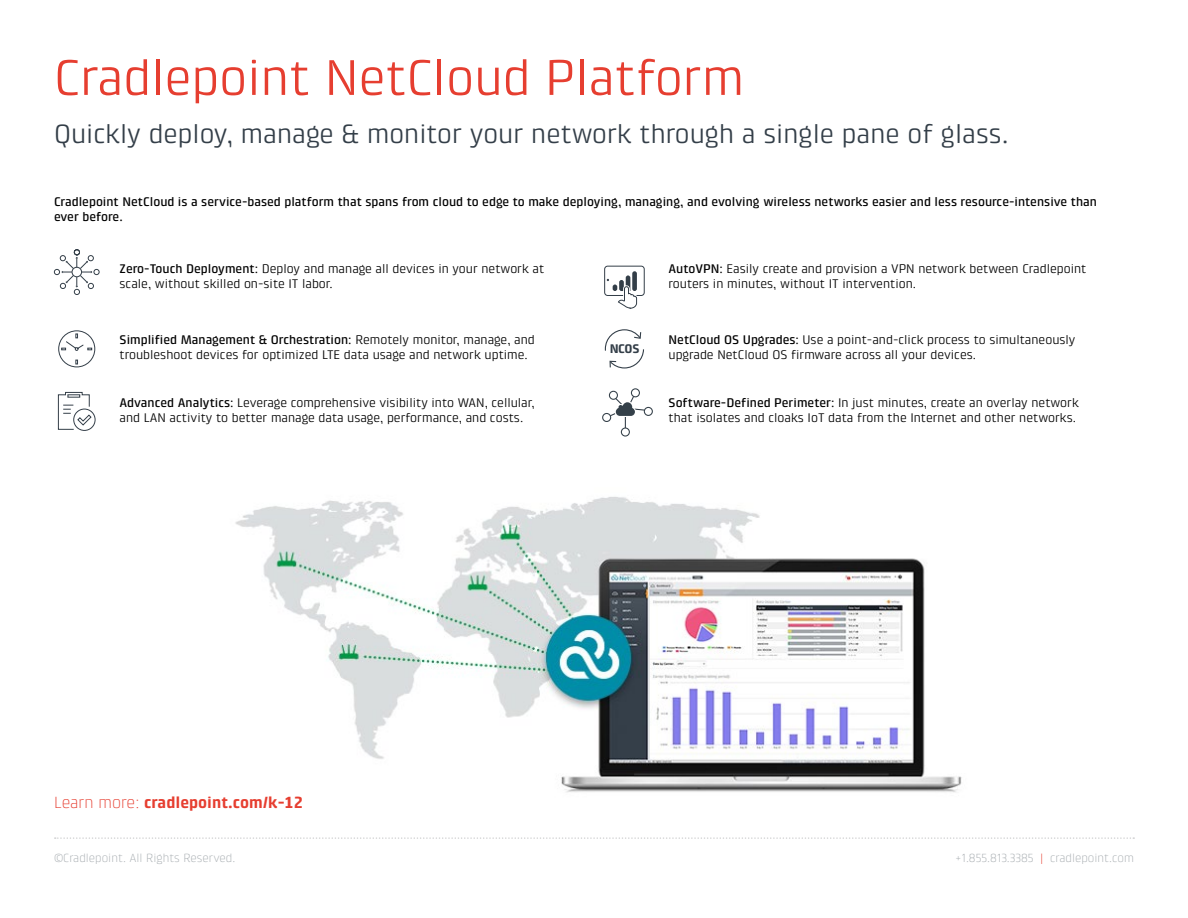
<style>
.page{position:relative;width:1188px;height:918px;background:#fff}
.page>*{position:absolute;margin:0;border:0;box-sizing:border-box;transform-origin:0 0}
.t1{font:51px "Klint Pro";color:#e63e30}
.t2{font:27px "Klint Pro";color:#333e48}
.t3{font:700 16.5px "Klint Pro";color:#e63e30}
.t4{font:12.75px/15px "Klint Pro";color:#000}
.t5{font:500 12.75px/15px "Klint Pro";color:#000}
.t6{font:700 12.75px "Klint Pro";color:#333e48}
.t7{font:300 12px "Klint LT Pro";color:#a3a9ad}
.s1{font-weight:500}
.s2{font-family:"Klint LT Pro";font-weight:300}
.s3{color:#e63e30}
</style>
<div class="page">
<svg style="left:55px;top:837px;width:1079px;height:2px"></svg>
<svg style="left:54px;top:249px;width:46px;height:46px"></svg>
<svg style="left:58px;top:330px;width:38px;height:38px"></svg>
<svg style="left:58px;top:392px;width:38px;height:39px"></svg>
<svg style="left:604px;top:265px;width:41px;height:44px"></svg>
<img style="left:235px;top:497px;width:727px;height:296px">
<svg style="left:604px;top:329px;width:40px;height:40px"></svg>
<svg style="left:602px;top:388px;width:51px;height:49px"></svg>
<h1 class="t1" style="left:54px;top:49px;width:692px">Cradlepoint NetCloud Platform</h1>
<h2 class="t2" style="left:54px;top:118px;width:956px">Quickly deploy, manage &amp; monitor your network through a single pane of glass.</h2>
<p class="t5" style="left:54px;top:194px;width:1045px">Cradlepoint NetCloud is a service-based platform that spans from cloud to edge to make deploying, managing, and evolving wireless networks easier and less resource-intensive than ever before.</p>
<p class="t4" style="left:120px;top:261px;width:426px"><span class="s1">Zero-Touch Deployment:</span> Deploy and manage all devices in your network at scale, without skilled on-site IT labor.</p>
<p class="t4" style="left:120px;top:332px;width:417px"><span class="s1">Simplified Management &amp; Orchestration:</span> Remotely monitor, manage, and troubleshoot devices for optimized LTE data usage and network uptime.</p>
<p class="t4" style="left:120px;top:395px;width:417px"><span class="s1">Advanced Analytics:</span> Leverage comprehensive visibility into WAN, cellular, and LAN activity to better manage data usage, performance, and costs.</p>
<p class="t6" style="left:610px;top:342px;width:31px">NCOS</p>
<p class="t4" style="left:669px;top:261px;width:419px"><span class="s1">AutoVPN:</span> Easily create and provision a VPN network between Cradlepoint routers in minutes, without IT intervention.</p>
<p class="t4" style="left:669px;top:332px;width:408px"><span class="s1">NetCloud OS Upgrades:</span> Use a point-and-click process to simultaneously upgrade NetCloud OS firmware across all your devices.</p>
<p class="t4" style="left:669px;top:395px;width:412px"><span class="s1">Software-Defined Perimeter:</span> In just minutes, create an overlay network that isolates and cloaks IoT data from the Internet and other networks.</p>
<p class="t3" style="left:54px;top:793px;width:251px"><span class="s2">Learn more:</span> cradlepoint.com/k-12</p>
<p class="t7" style="left:54px;top:851px;width:183px">©Cradlepoint. All Rights Reserved.</p>
<p class="t7" style="left:955px;top:851px;width:180px">+1.855.813.3385 <span class="s3">|</span> cradlepoint.com</p>
</div>
